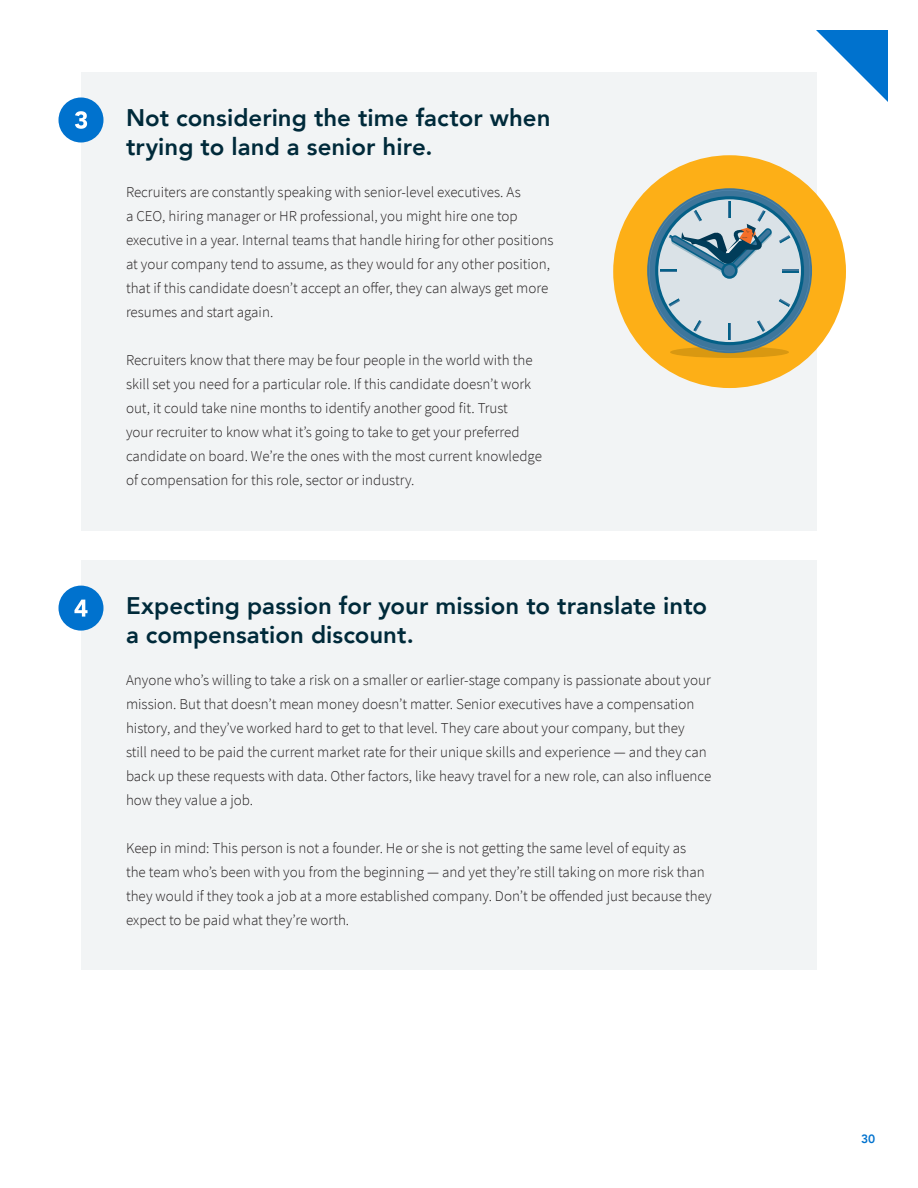
<style>
.page{position:relative;width:918px;height:1188px;background:#fff}
.page>*{position:absolute;margin:0;border:0;box-sizing:border-box;transform-origin:0 0}
.t1{font:800 24px/28.8px "Avenir";color:#002a3a}
.t2{font:300 15px/24px "Source Sans Pro";color:#231f20}
.t3{font:800 12px "Avenir";color:#0072ce}
</style>
<div class="page">
<svg style="left:816px;top:30px;width:72px;height:72px"></svg>
<div style="left:81px;top:72px;width:735px;height:458px;background:#f2f4f5"></div>
<div style="left:81px;top:560px;width:735px;height:409px;background:#f2f4f5"></div>
<div style="left:58px;top:98px;width:46px;height:45px;background:#0072ce;border-radius:50%"></div>
<svg style="left:75px;top:111px;width:12px;height:18px"></svg>
<div style="left:58px;top:586px;width:46px;height:45px;background:#0072ce;border-radius:50%"></div>
<svg style="left:74px;top:600px;width:14px;height:17px"></svg>
<div style="left:613px;top:155px;width:233px;height:233px;background:#fdaf17;border-radius:50%"></div>
<div style="left:670px;top:346px;width:119px;height:12px;background:#d99811;border-radius:50%"></div>
<svg style="left:649px;top:190px;width:161px;height:161px"></svg>
<p class="t1" style="left:126px;top:103px;width:426px">Not considering the time factor when trying to land a senior hire.</p>
<p class="t2" style="left:126px;top:180px;width:429px">Recruiters are constantly speaking with senior-level executives. As<br>a CEO, hiring manager or HR professional, you might hire one top executive in a year. Internal teams that handle hiring for other positions at your company tend to assume, as they would for any other position, that if this candidate doesn’t accept an offer, they can always get more resumes and start again.</p>
<p class="t2" style="left:126px;top:348px;width:418px">Recruiters know that there may be four people in the world with the skill set you need for a particular role. If this candidate doesn’t work out, it could take nine months to identify another good fit. Trust<br>your recruiter to know what it’s going to take to get your preferred candidate on board. We’re the ones with the most current knowledge of compensation for this role, sector or industry.</p>
<p class="t1" style="left:126px;top:591px;width:583px">Expecting passion for your mission to translate into a compensation discount.</p>
<p class="t2" style="left:126px;top:668px;width:587px">Anyone who’s willing to take a risk on a smaller or earlier-stage company is passionate about your mission. But that doesn’t mean money doesn’t matter. Senior executives have a compensation history, and they’ve worked hard to get to that level. They care about your company, but they<br>still need to be paid the current market rate for their unique skills and experience — and they can back up these requests with data. Other factors, like heavy travel for a new role, can also influence how they value a job.</p>
<p class="t2" style="left:126px;top:836px;width:587px">Keep in mind: This person is not a founder. He or she is not getting the same level of equity as<br>the team who’s been with you from the beginning — and yet they’re still taking on more risk than they would if they took a job at a more established company. Don’t be offended just because they expect to be paid what they’re worth.</p>
<p class="t3" style="left:861px;top:1129px;width:16px">30</p>
</div>
